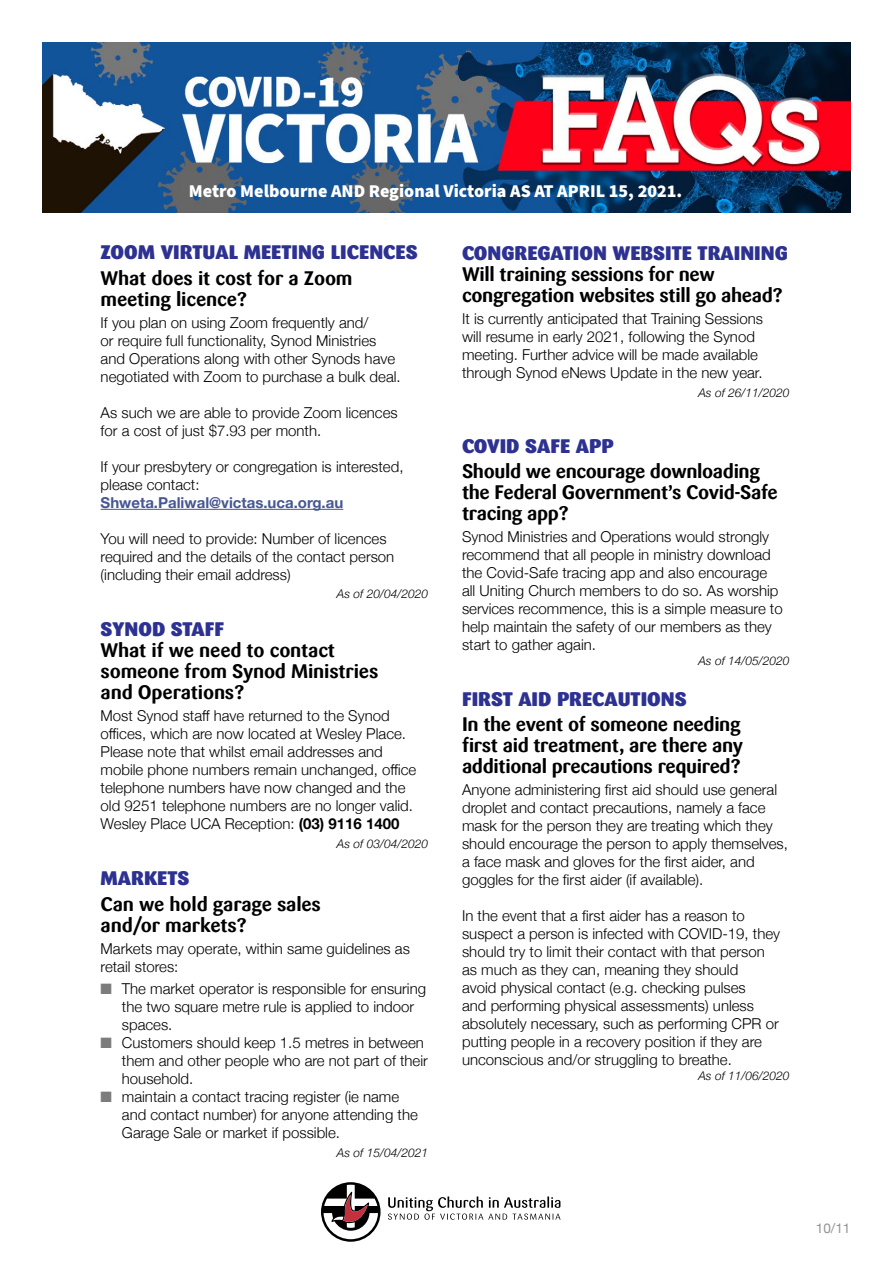
<style>
.page{position:relative;width:893px;height:1263px;background:#fff}
.page>*{position:absolute;margin:0;border:0;box-sizing:border-box;transform-origin:0 0}
.t1{font:700 19.5px/21px "Sari";letter-spacing:-.02em;color:#000}
.t2{font:900 19.5px "Sari";color:#2d3192}
.t3{font:900 18px "Source Sans Pro";color:#fff}
.t4{font:300 15px/18px "Helvetica Neue";color:#000}
.t5{font:700 15px "Helvetica Neue";color:#465792}
.t6{font:13.5px "Helvetica Neue";color:#939393}
.t7{font:italic 300 12px "Helvetica Neue";color:#000}
.s1{font-weight:700}
.s2{color:#7c7c7c}
</style>
<div class="page">
<svg style="left:388px;top:1196px;width:172px;height:24px"></svg>
<svg style="left:321px;top:1182px;width:60px;height:60px"></svg>
<hr style="left:101px;top:509px;width:242px;height:1px;background:#465792">
<img style="left:43px;top:43px;width:807px;height:169px">
<p class="t3" style="left:189px;top:178px;width:495px">Metro Melbourne AND Regional Victoria AS AT APRIL 15, 2021.</p>
<h1 class="t2" style="left:101px;top:240px;width:319px">ZOOM VIRTUAL MEETING LICENCES</h1>
<h1 class="t1" style="left:101px;top:267px;width:253px">What does it cost for a Zoom meeting licence?</h1>
<p class="t4" style="left:101px;top:312px;width:302px">If you plan on using Zoom frequently and/<br>or require full functionality, Synod Ministries and Operations along with other Synods have negotiated with Zoom to purchase a bulk deal.</p>
<p class="t4" style="left:101px;top:402px;width:299px">As such we are able to provide Zoom licences for a cost of just $7.93 per month.</p>
<p class="t4" style="left:101px;top:456px;width:304px">If your presbytery or congregation is interested, please contact:</p>
<p class="t5" style="left:101px;top:491px;width:244px">Shweta.Paliwal@victas.uca.org.au</p>
<p class="t4" style="left:101px;top:528px;width:295px">You will need to provide: Number of licences required and the details of the contact person (including their email address)</p>
<p class="t7" style="left:337px;top:584px;width:93px">As of 20/04/2020</p>
<h1 class="t2" style="left:101px;top:617px;width:125px">SYNOD STAFF</h1>
<h1 class="t1" style="left:101px;top:639px;width:279px">What if we need to contact someone from Synod Ministries and Operations?</h1>
<p class="t4" style="left:101px;top:705px;width:317px">Most Synod staff have returned to the Synod offices, which are now located at Wesley Place.<br>Please note that whilst email addresses and mobile phone numbers remain unchanged, office telephone numbers have now changed and the old 9251 telephone numbers are no longer valid.<br>Wesley Place UCA Reception: <span class="s1">(03) 9116 1400</span></p>
<p class="t7" style="left:337px;top:834px;width:93px">As of 03/04/2020</p>
<h1 class="t2" style="left:101px;top:866px;width:90px">MARKETS</h1>
<h1 class="t1" style="left:101px;top:893px;width:222px">Can we hold garage sales and/or markets?</h1>
<p class="t4" style="left:101px;top:938px;width:311px">Markets may operate, within same guidelines as retail stores:</p>
<p class="t4" style="left:122px;top:979px;width:306px;text-indent:-21px"><span class="s2">■</span> The market operator is responsible for ensuring the two square metre rule is applied to indoor spaces.</p>
<p class="t4" style="left:122px;top:1033px;width:307px;text-indent:-21px"><span class="s2">■</span> Customers should keep 1.5 metres in between them and other people who are not part of their household.</p>
<p class="t4" style="left:122px;top:1087px;width:297px;text-indent:-21px"><span class="s2">■</span> maintain a contact tracing register (ie name and contact number) for anyone attending the<br>Garage Sale or market if possible.</p>
<p class="t7" style="left:337px;top:1143px;width:93px">As of 15/04/2021</p>
<h1 class="t2" style="left:462px;top:241px;width:327px">CONGREGATION WEBSITE TRAINING</h1>
<h1 class="t1" style="left:462px;top:264px;width:322px">Will training sessions for new congregation websites still go ahead?</h1>
<p class="t4" style="left:462px;top:309px;width:302px">It is currently anticipated that Training Sessions will resume in early 2021, following the Synod meeting. Further advice will be made available through Synod eNews Update in the new year.</p>
<p class="t7" style="left:698px;top:383px;width:93px">As of 26/11/2020</p>
<h1 class="t2" style="left:462px;top:434px;width:153px">COVID SAFE APP</h1>
<h1 class="t1" style="left:462px;top:461px;width:317px">Should we encourage downloading the Federal Government’s Covid-Safe tracing app?</h1>
<p class="t4" style="left:462px;top:527px;width:322px">Synod Ministries and Operations would strongly recommend that all people in ministry download the Covid-Safe tracing app and also encourage all Uniting Church members to do so. As worship services recommence, this is a simple measure to help maintain the safety of our members as they start to gather again.</p>
<p class="t7" style="left:698px;top:651px;width:93px">As of 14/05/2020</p>
<h1 class="t2" style="left:462px;top:687px;width:226px">FIRST AID PRECAUTIONS</h1>
<h1 class="t1" style="left:462px;top:714px;width:283px">In the event of someone needing first aid treatment, are there any additional precautions required?</h1>
<p class="t4" style="left:462px;top:780px;width:327px">Anyone administering first aid should use general droplet and contact precautions, namely a face mask for the person they are treating which they should encourage the person to apply themselves, a face mask and gloves for the first aider, and goggles for the first aider (if available).</p>
<p class="t4" style="left:462px;top:906px;width:320px">In the event that a first aider has a reason to suspect a person is infected with COVID-19, they should try to limit their contact with that person as much as they can, meaning they should<br>avoid physical contact (e.g. checking pulses<br>and performing physical assessments) unless absolutely necessary, such as performing CPR or putting people in a recovery position if they are unconscious and/or struggling to breathe.</p>
<p class="t7" style="left:698px;top:1066px;width:93px">As of 11/06/2020</p>
<p class="t6" style="left:816px;top:1219px;width:36px">10/11</p>
</div>
